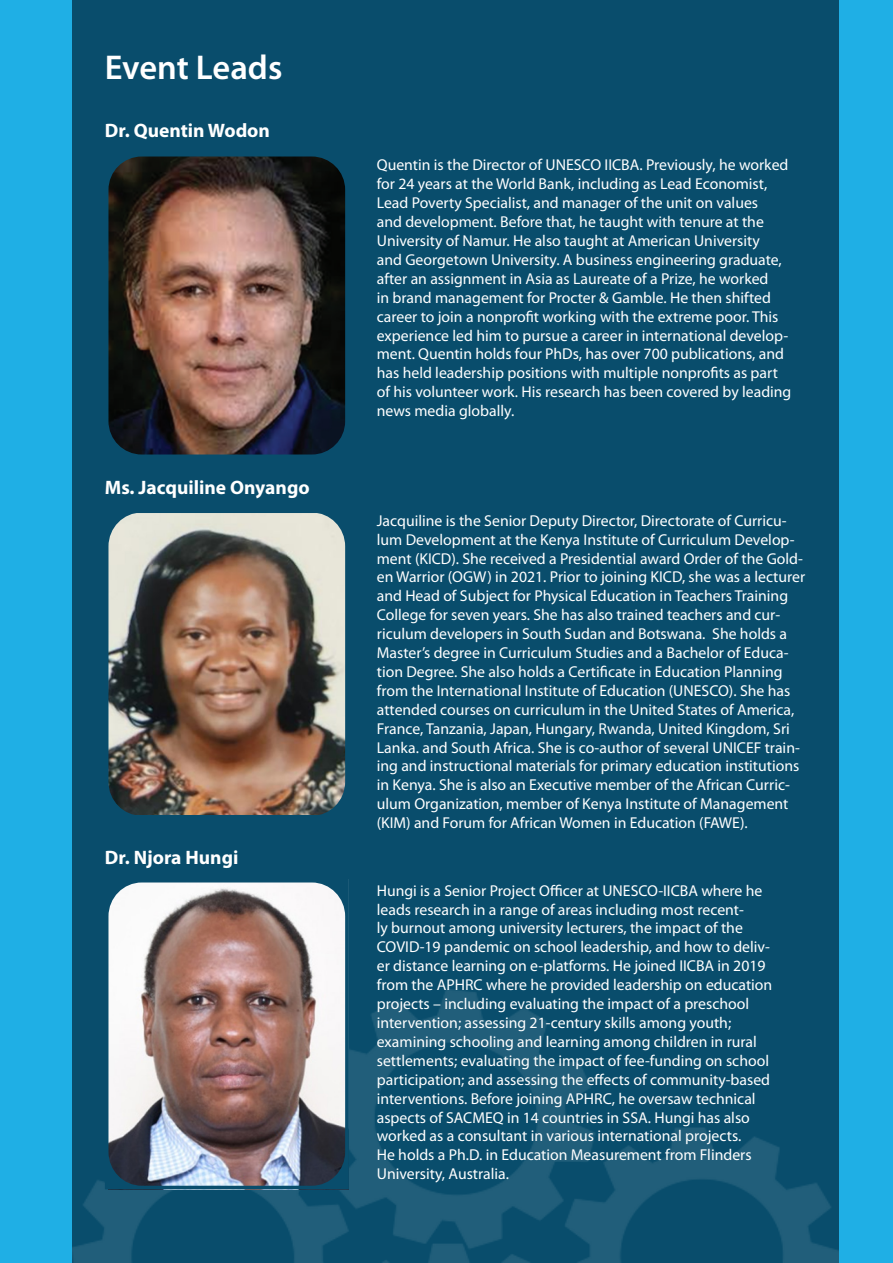
<style>
.page{position:relative;width:893px;height:1263px;background:#1fafe5}
.page>*{position:absolute;margin:0;border:0;box-sizing:border-box;transform-origin:0 0}
.t1{font:600 34.5px "Myriad Pro";letter-spacing:-.005em;color:#fff}
.t2{font:700 19.5px "Myriad Pro";color:#fff}
.t3{font:15.75px/18.9px "Myriad Pro";color:#fff}
</style>
<div class="page">
<div style="left:73px;top:0;width:766px;height:1263px;background:#094d6c"></div>
<img style="left:73px;top:990px;width:766px;height:273px">
<img style="left:108px;top:156px;width:238px;height:299px">
<img style="left:105px;top:879px;width:244px;height:310px">
<img style="left:108px;top:513px;width:238px;height:302px">
<p class="t1" style="left:105px;top:45px;width:179px">Event Leads</p>
<p class="t2" style="left:105px;top:118px;width:167px">Dr. Quentin Wodon</p>
<p class="t2" style="left:105px;top:475px;width:206px">Ms. Jacquiline Onyango</p>
<p class="t2" style="left:105px;top:845px;width:135px">Dr. Njora Hungi</p>
<p class="t3" style="left:377px;top:155px;width:416px">Quentin is the Director of UNESCO IICBA. Previously, he worked for 24 years at the World Bank, including as Lead Economist, Lead Poverty Specialist, and manager of the unit on values<br>and development. Before that, he taught with tenure at the University of Namur. He also taught at American University<br>and Georgetown University. A business engineering graduate, after an assignment in Asia as Laureate of a Prize, he worked<br>in brand management for Procter &amp; Gamble. He then shifted career to join a nonprofit working with the extreme poor. This experience led him to pursue a career in international develop&shy;ment. Quentin holds four PhDs, has over 700 publications, and has held leadership positions with multiple nonprofits as part of his volunteer work. His research has been covered by leading news media globally.</p>
<p class="t3" style="left:377px;top:511px;width:430px">Jacquiline is the Senior Deputy Director, Directorate of Curricu&shy;lum Development at the Kenya Institute of Curriculum Develop&shy;ment (KICD). She received a Presidential award Order of the Gold&shy;en Warrior (OGW) in 2021. Prior to joining KICD, she was a lecturer and Head of Subject for Physical Education in Teachers Training College for seven years. She has also trained teachers and cur&shy;riculum developers in South Sudan and Botswana. She holds a Master’s degree in Curriculum Studies and a Bachelor of Educa&shy;tion Degree. She also holds a Certificate in Education Planning from the International Institute of Education (UNESCO). She has attended courses on curriculum in the United States of America, France, Tanzania, Japan, Hungary, Rwanda, United Kingdom, Sri Lanka. and South Africa. She is co-author of several UNICEF train&shy;ing and instructional materials for primary education institutions in Kenya. She is also an Executive member of the African Curric&shy;ulum Organization, member of Kenya Institute of Management (KIM) and Forum for African Women in Education (FAWE).</p>
<p class="t3" style="left:377px;top:881px;width:397px">Hungi is a Senior Project Officer at UNESCO-IICBA where he leads research in a range of areas including most recent-<br>ly burnout among university lecturers, the impact of the COVID-19 pandemic on school leadership, and how to deliv&shy;er distance learning on e-platforms. He joined IICBA in 2019 from the APHRC where he provided leadership on education projects – including evaluating the impact of a preschool intervention; assessing 21-century skills among youth; examining schooling and learning among children in rural settlements; evaluating the impact of fee-funding on school participation; and assessing the effects of community-based interventions. Before joining APHRC, he oversaw technical aspects of SACMEQ in 14 countries in SSA. Hungi has also worked as a consultant in various international projects.<br>He holds a Ph.D. in Education Measurement from Flinders University, Australia.</p>
</div>
